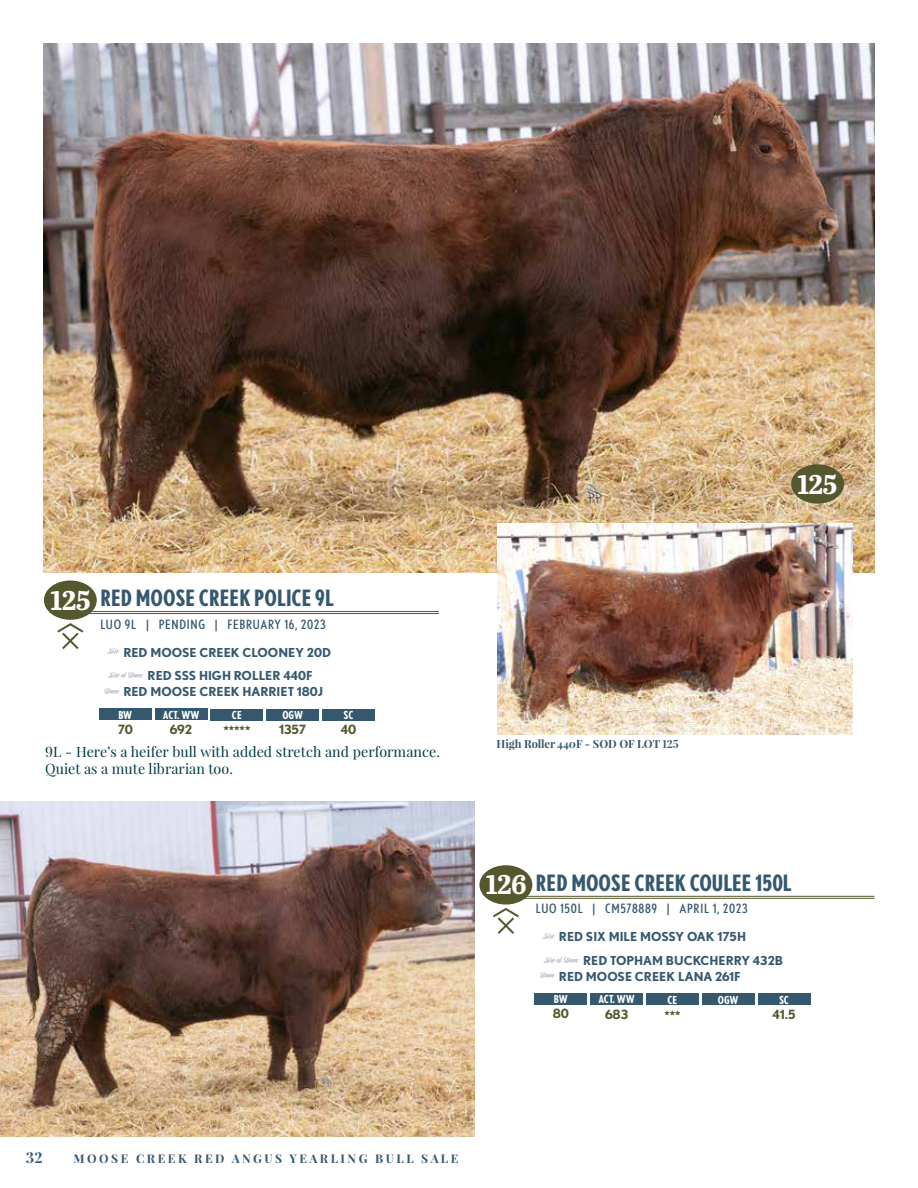
<style>
.page{position:relative;width:918px;height:1188px;background:#fff}
.page>*{position:absolute;margin:0;border:0;box-sizing:border-box;transform-origin:0 0}
.t1{font:700 27px "Abril Text";letter-spacing:-.01em;color:#fff}
.t2{font:700 condensed 22.5px "Nobel";color:#35586e}
.t3{font:700 15px "Playfair Display";color:#35586e}
.t4{font:14.25px/17.1px "Playfair Display";letter-spacing:.005em;color:#003849}
.t5{font:condensed 12.9px "Nobel";letter-spacing:.05em;color:#35586e;scale:1.12 1}
.t6{font:700 12.75px "Nobel";color:#55582e}
.t7{font:700 12.3px "Nobel";color:#35586e}
.t8{font:700 12px "Playfair Display";letter-spacing:.21em;color:#35586e}
.t9{font:700 11.25px "Playfair Display";letter-spacing:-.005em;color:#35586e}
.t10{font:700 condensed 10.95px "Nobel";letter-spacing:-.01em;color:#fff;scale:1.04 1}
.t11{font:6.75px "Indie";color:#b3b8c3;scale:1.11 1}
</style>
<div class="page">
<img style="left:44px;top:44px;width:831px;height:528px">
<div style="left:791px;top:464px;width:53px;height:40px;background:#55582e;border-radius:50%"></div>
<div style="left:44px;top:581px;width:53px;height:39px;background:#55582e;border-radius:50%"></div>
<svg style="left:57px;top:623px;width:27px;height:26px"></svg>
<hr style="left:83px;top:613px;width:356px;height:1px;background:#55582e">
<hr style="left:83px;top:611px;width:356px;height:1px;background:#55582e">
<div style="left:99px;top:708px;width:53px;height:12px;background:#35586e"></div>
<div style="left:155px;top:708px;width:53px;height:12px;background:#35586e"></div>
<div style="left:210px;top:709px;width:53px;height:12px;background:#35586e"></div>
<div style="left:266px;top:709px;width:53px;height:12px;background:#35586e"></div>
<div style="left:322px;top:709px;width:53px;height:12px;background:#35586e"></div>
<div style="left:479px;top:865px;width:53px;height:40px;background:#55582e;border-radius:50%"></div>
<svg style="left:493px;top:908px;width:26px;height:26px"></svg>
<hr style="left:519px;top:898px;width:355px;height:1px;background:#55582e">
<hr style="left:519px;top:896px;width:355px;height:1px;background:#55582e">
<div style="left:534px;top:993px;width:53px;height:12px;background:#35586e"></div>
<div style="left:590px;top:993px;width:53px;height:12px;background:#35586e"></div>
<div style="left:646px;top:993px;width:53px;height:12px;background:#35586e"></div>
<div style="left:702px;top:993px;width:53px;height:12px;background:#35586e"></div>
<div style="left:758px;top:993px;width:53px;height:12px;background:#35586e"></div>
<img style="left:0;top:801px;width:475px;height:335px">
<img style="left:497px;top:523px;width:355px;height:212px">
<h1 class="t1" style="left:50px;top:580px;width:42px">125</h1>
<h2 class="t2" style="left:100px;top:585px;width:235px">RED MOOSE CREEK POLICE 9L</h2>
<p class="t5" style="left:100px;top:617px;width:203px">LUO 9L | PENDING | FEBRUARY 16, 2023</p>
<p class="t7" style="left:123px;top:645px;width:209px">RED MOOSE CREEK CLOONEY 20D</p>
<p class="t7" style="left:123px;top:684px;width:201px">RED MOOSE CREEK HARRIET 180J</p>
<p class="t11" style="left:109px;top:647px;width:11px">Sire</p>
<p class="t11" style="left:104px;top:686px;width:15px">Dam</p>
<p class="t7" style="left:148px;top:669px;width:167px">RED SSS HIGH ROLLER 440F</p>
<p class="t11" style="left:109px;top:671px;width:32px">Sire of Dam</p>
<p class="t10" style="left:118px;top:708px;width:15px">BW</p>
<p class="t10" style="left:163px;top:708px;width:36px">ACT. WW</p>
<p class="t6" style="left:118px;top:721px;width:17px">70</p>
<p class="t6" style="left:170px;top:722px;width:24px">692</p>
<p class="t10" style="left:232px;top:708px;width:11px">CE</p>
<p class="t6" style="left:223px;top:723px;width:29px">*****</p>
<p class="t10" style="left:282px;top:708px;width:21px">OGW</p>
<p class="t6" style="left:279px;top:722px;width:29px">1357</p>
<p class="t10" style="left:344px;top:708px;width:11px">SC</p>
<p class="t6" style="left:341px;top:722px;width:17px">40</p>
<p class="t4" style="left:45px;top:743px;width:396px">9L - Here’s a heifer bull with added stretch and performance.<br>Quiet as a mute librarian too.</p>
<p class="t9" style="left:497px;top:737px;width:184px">High Roller 440F - SOD OF LOT 125</p>
<h1 class="t1" style="left:797px;top:464px;width:42px">125</h1>
<h1 class="t1" style="left:485px;top:865px;width:43px">126</h1>
<h2 class="t2" style="left:536px;top:870px;width:257px">RED MOOSE CREEK COULEE 150L</h2>
<p class="t5" style="left:536px;top:901px;width:191px">LUO 150L | CM578889 | APRIL 1, 2023</p>
<p class="t7" style="left:559px;top:930px;width:189px">RED SIX MILE MOSSY OAK 175H</p>
<p class="t7" style="left:559px;top:969px;width:183px">RED MOOSE CREEK LANA 261F</p>
<p class="t11" style="left:544px;top:932px;width:11px">Sire</p>
<p class="t11" style="left:540px;top:971px;width:15px">Dam</p>
<p class="t7" style="left:583px;top:953px;width:201px">RED TOPHAM BUCKCHERRY 432B</p>
<p class="t11" style="left:545px;top:955px;width:32px">Sire of Dam</p>
<p class="t10" style="left:554px;top:993px;width:15px">BW</p>
<p class="t10" style="left:599px;top:993px;width:36px">ACT. WW</p>
<p class="t6" style="left:553px;top:1006px;width:18px">80</p>
<p class="t6" style="left:605px;top:1006px;width:25px">683</p>
<p class="t10" style="left:668px;top:993px;width:11px">CE</p>
<p class="t6" style="left:664px;top:1008px;width:18px">***</p>
<p class="t10" style="left:718px;top:993px;width:21px">OGW</p>
<p class="t10" style="left:779px;top:993px;width:11px">SC</p>
<p class="t6" style="left:772px;top:1006px;width:25px">41.5</p>
<p class="t3" style="left:26px;top:1148px;width:18px">32</p>
<p class="t8" style="left:74px;top:1151px;width:386px">MOOSE CREEK RED ANGUS YEARLING BULL SALE</p>
</div>
